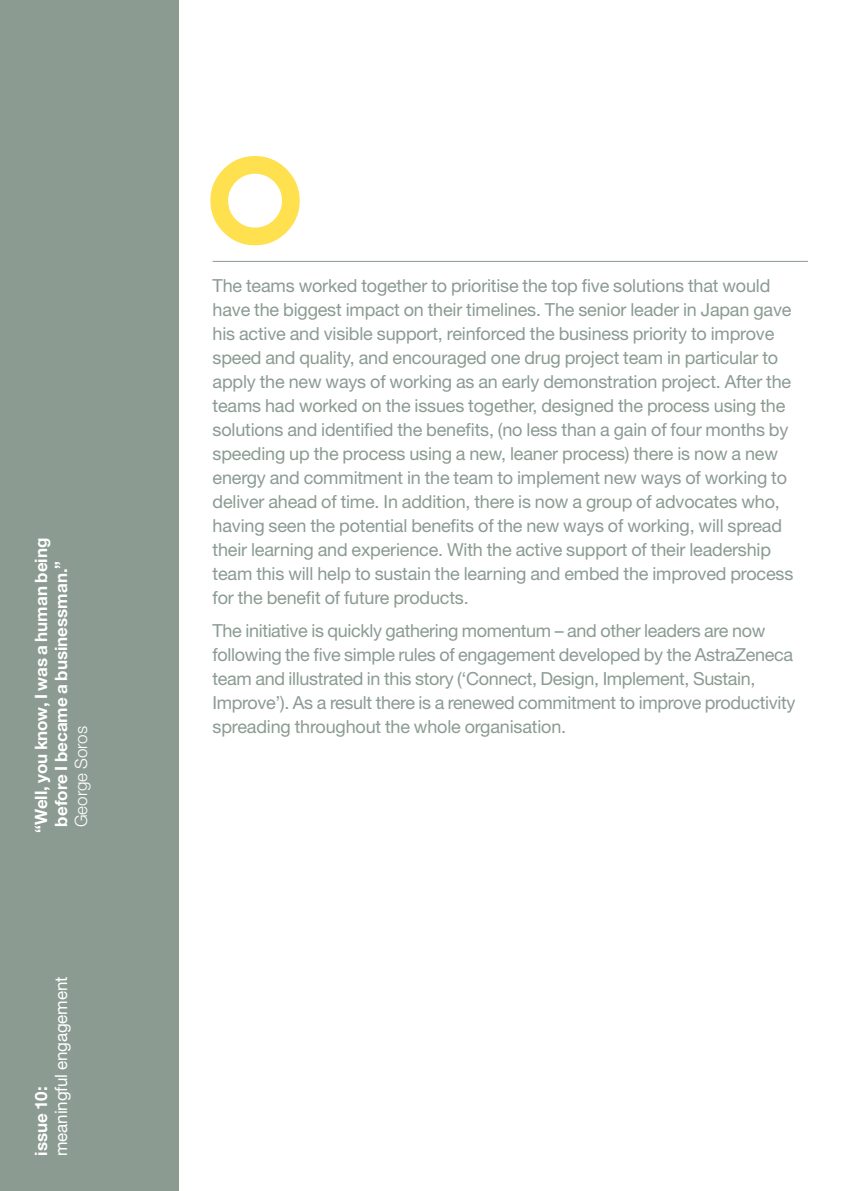
<style>
.page{position:relative;width:842px;height:1191px;background:#fff}
.page>*{position:absolute;margin:0;border:0;box-sizing:border-box;transform-origin:0 0}
.t1{font:18px/24px "Helvetica Neue";letter-spacing:-.01em;color:#8b9b92}
.t2{font:700 17px/20px "Helvetica Neue";color:#fff}
.t3{font:17px "Helvetica Neue";letter-spacing:-.01em;color:#fff}
.t4{font:300 17px "Helvetica Neue";letter-spacing:.005em;color:#fff}
</style>
<div class="page">
<hr style="left:213px;top:261px;width:595px;height:1px;background:#8b9b92">
<div style="left:0;top:0;width:179px;height:1191px;background:#8b9b92"></div>
<svg style="left:210px;top:156px;width:90px;height:89px"></svg>
<p class="t2" style="left:33px;top:826px;width:290px;text-indent:-7px;rotate:-90deg">“Well, you know, I was a human being before I became a businessman.”</p>
<p class="t4" style="left:75px;top:827px;width:103px;rotate:-90deg">George Soros</p>
<p class="t3" style="left:55px;top:1156px;width:181px;rotate:-90deg">meaningful engagement</p>
<p class="t2" style="left:33px;top:1155px;width:71px;rotate:-90deg">issue 10:</p>
<p class="t1" style="left:213px;top:275px;width:582px">The teams worked together to prioritise the top five solutions that would have the biggest impact on their timelines. The senior leader in Japan gave his active and visible support, reinforced the business priority to improve speed and quality, and encouraged one drug project team in particular to apply the new ways of working as an early demonstration project. After the teams had worked on the issues together, designed the process using the solutions and identified the benefits, (no less than a gain of four months by speeding up the process using a new, leaner process) there is now a new energy and commitment in the team to implement new ways of working to deliver ahead of time. In addition, there is now a group of advocates who, having seen the potential benefits of the new ways of working, will spread their learning and experience. With the active support of their leadership team this will help to sustain the learning and embed the improved process for the benefit of future products.</p>
<p class="t1" style="left:213px;top:620px;width:584px">The initiative is quickly gathering momentum – and other leaders are now following the five simple rules of engagement developed by the AstraZeneca team and illustrated in this story (‘Connect, Design, Implement, Sustain, Improve’). As a result there is a renewed commitment to improve productivity spreading throughout the whole organisation.</p>
</div>
